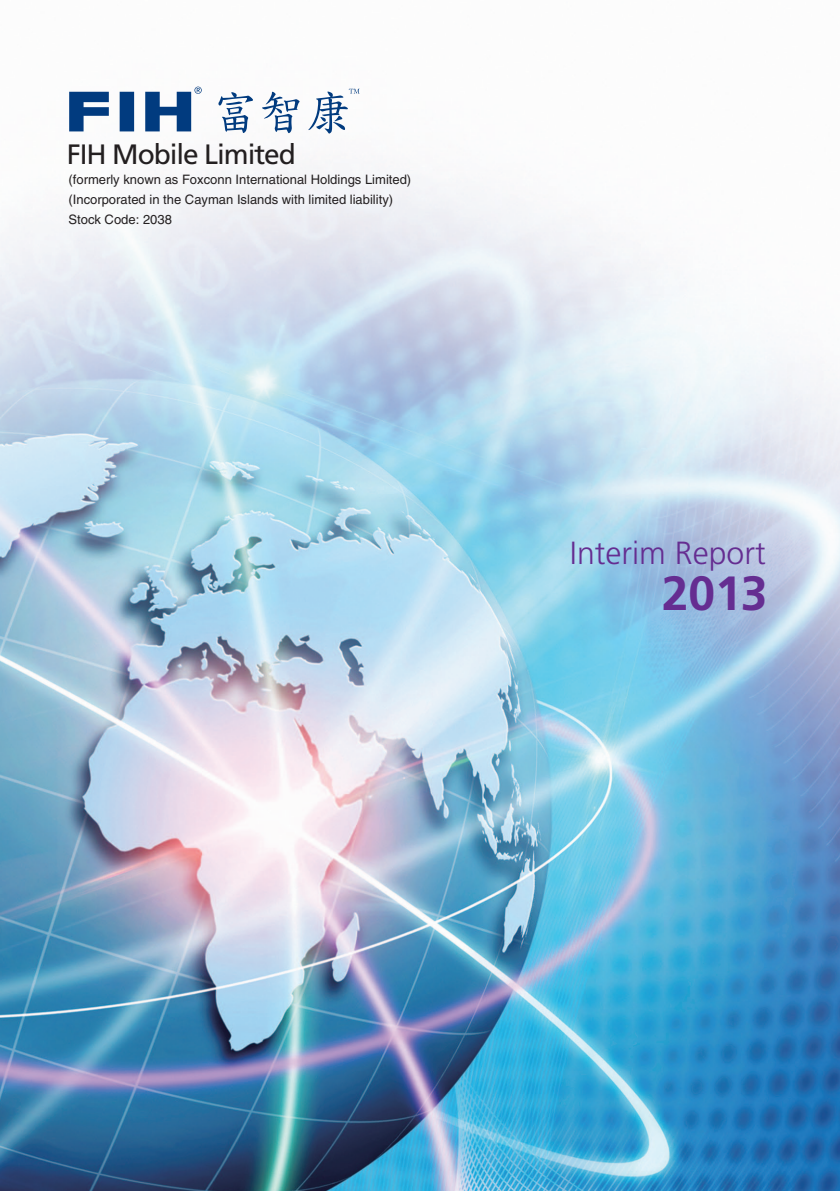
<style>
.page{position:relative;width:840px;height:1191px;background:#fff}
.page>*{position:absolute;margin:0;border:0;box-sizing:border-box;transform-origin:0 0}
.t1{font:700 48px "Frutiger LT Std";color:#652d91}
.t2{font:300 32px "Frutiger LT Std";color:#652d91}
.t3{font:28px "Frutiger LT Std";letter-spacing:-.04em;color:#231f20}
.t4{font:13px/20px "Helvetica LT Std";color:#231f20}
</style>
<div class="page">
<img style="left:0;top:86px;width:839px;height:1105px">
<svg style="left:69px;top:87px;width:132px;height:44px"></svg>
<svg style="left:218px;top:92px;width:35px;height:41px"></svg>
<svg style="left:262px;top:92px;width:37px;height:41px"></svg>
<svg style="left:308px;top:89px;width:51px;height:44px"></svg>
<h3 class="t3" style="left:67px;top:138px;width:230px">FIH Mobile Limited</h3>
<p class="t4" style="left:68px;top:169px;width:344px">(formerly known as Foxconn International Holdings Limited) (Incorporated in the Cayman Islands with limited liability)<br>Stock Code: 2038</p>
<h2 class="t2" style="left:569px;top:535px;width:197px">Interim Report</h2>
<h1 class="t1" style="left:661px;top:565px;width:107px">2013</h1>
</div>
